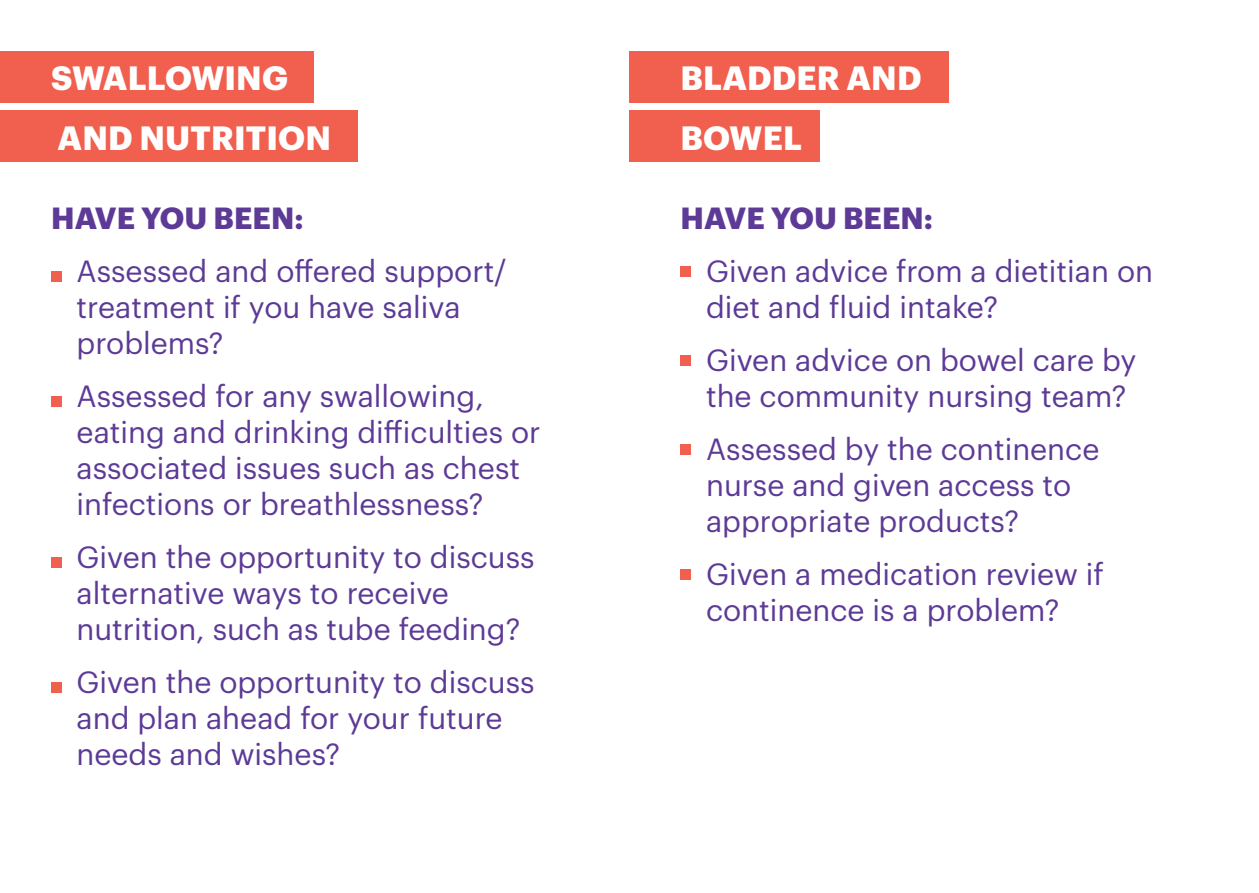
<style>
.page{position:relative;width:1259px;height:893px;background:#fff}
.page>*{position:absolute;margin:0;border:0;box-sizing:border-box;transform-origin:0 0}
.t1{font:700 33px "Graphik";letter-spacing:.005em;color:#fff}
.t2{font:30px/36px "Graphik";color:#5c3a96}
.t3{font:700 30px "Graphik";letter-spacing:.005em;color:#5c3a96}
</style>
<div class="page">
<div style="left:51px;top:271px;width:11px;height:11px;background:#f15f4e"></div>
<div style="left:51px;top:396px;width:11px;height:11px;background:#f15f4e"></div>
<div style="left:51px;top:557px;width:11px;height:11px;background:#f15f4e"></div>
<div style="left:51px;top:682px;width:11px;height:11px;background:#f15f4e"></div>
<div style="left:0;top:51px;width:313px;height:51px;background:#f15f4e"></div>
<div style="left:629px;top:51px;width:320px;height:51px;background:#f15f4e"></div>
<div style="left:0;top:111px;width:357px;height:51px;background:#f15f4e"></div>
<div style="left:629px;top:111px;width:191px;height:51px;background:#f15f4e"></div>
<div style="left:680px;top:266px;width:11px;height:11px;background:#f15f4e"></div>
<div style="left:680px;top:355px;width:11px;height:11px;background:#f15f4e"></div>
<div style="left:680px;top:444px;width:11px;height:11px;background:#f15f4e"></div>
<div style="left:680px;top:569px;width:11px;height:11px;background:#f15f4e"></div>
<p class="t1" style="left:51px;top:53px;width:238px">SWALLOWING</p>
<p class="t1" style="left:680px;top:53px;width:242px">BLADDER AND</p>
<p class="t1" style="left:58px;top:112px;width:275px">AND NUTRITION</p>
<p class="t1" style="left:680px;top:112px;width:123px">BOWEL</p>
<p class="t3" style="left:51px;top:195px;width:254px">HAVE YOU BEEN:</p>
<p class="t2" style="left:77px;top:250px;width:431px">Assessed and offered support/ treatment if you have saliva problems?</p>
<p class="t2" style="left:77px;top:375px;width:465px">Assessed for any swallowing, eating and drinking difficulties or associated issues such as chest infections or breathlessness?</p>
<p class="t2" style="left:77px;top:536px;width:459px">Given the opportunity to discuss alternative ways to receive nutrition, such as tube feeding?</p>
<p class="t2" style="left:77px;top:661px;width:459px">Given the opportunity to discuss and plan ahead for your future needs and wishes?</p>
<p class="t3" style="left:680px;top:195px;width:254px">HAVE YOU BEEN:</p>
<p class="t2" style="left:706px;top:250px;width:448px">Given advice from a dietitian on diet and fluid intake?</p>
<p class="t2" style="left:706px;top:339px;width:432px">Given advice on bowel care by the community nursing team?</p>
<p class="t2" style="left:706px;top:428px;width:395px">Assessed by the continence nurse and given access to appropriate products?</p>
<p class="t2" style="left:706px;top:553px;width:399px">Given a medication review if continence is a problem?</p>
</div>
